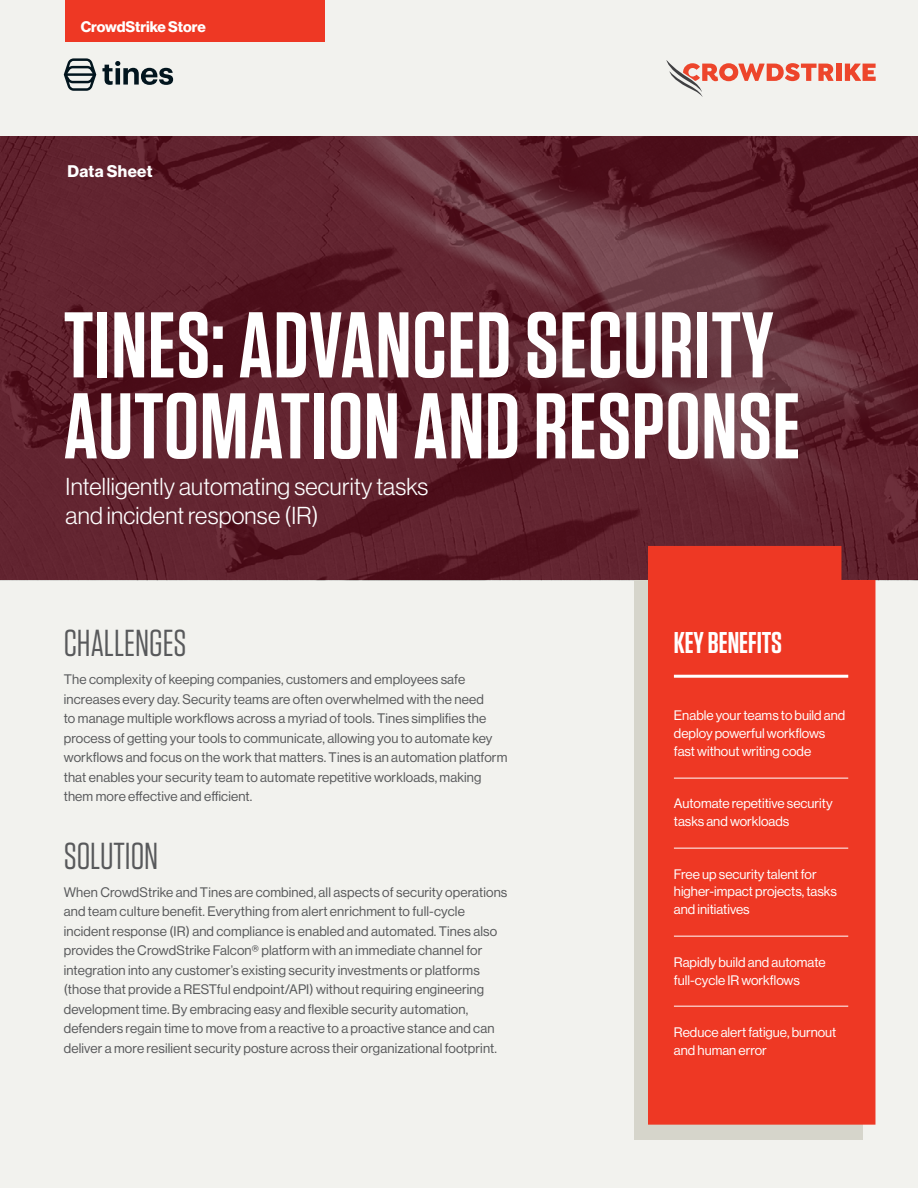
<style>
.page{position:relative;width:918px;height:1188px;background:#f2f2ee}
.page>*{position:absolute;margin:0;border:0;box-sizing:border-box;transform-origin:0 0}
.t1{font:600 93px/81px "Tungsten";letter-spacing:.01em;color:#fff}
.t2{font:37.5px "Tungsten";color:#58595b}
.t3{font:600 30px "Tungsten";color:#fff}
.t4{font:300 24px/28.5px "Haas Grot Disp 45";letter-spacing:.01em;color:#fff}
.t5{font:700 16.5px "Haas Grot Disp 75";letter-spacing:.02em;color:#fff}
.t6{font:700 15px "Haas Grot Disp 75";letter-spacing:-.005em;color:#fff}
.t7{font:13.5px/19.5px "Haas Grot Disp 55 Roman";letter-spacing:.01em;color:#58595b}
.t8{font:13.5px/18px "Haas Grot Disp 55 Roman";color:#fff}
</style>
<div class="page">
<img style="left:0;top:136px;width:918px;height:444px">
<div style="left:634px;top:580px;width:229px;height:559px;background:#d6d5cb"></div>
<div style="left:648px;top:546px;width:227px;height:579px;background:#ee3824"></div>
<hr style="left:674px;top:675px;width:174px;height:3px;background:#fff">
<hr style="left:674px;top:778px;width:174px;height:1px;background:#fff">
<hr style="left:674px;top:848px;width:174px;height:1px;background:#fff">
<hr style="left:674px;top:936px;width:174px;height:1px;background:#fff">
<hr style="left:674px;top:1006px;width:174px;height:1px;background:#fff">
<div style="left:65px;top:0;width:259px;height:41px;background:#ee3824"></div>
<div style="left:836px;top:64px;width:6px;height:17px;background:#ed452b"></div>
<svg style="left:845px;top:64px;width:31px;height:17px"></svg>
<svg style="left:666px;top:60px;width:168px;height:37px"></svg>
<svg style="left:102px;top:61px;width:71px;height:24px"></svg>
<svg style="left:64px;top:58px;width:32px;height:33px"></svg>
<p class="t6" style="left:81px;top:18px;width:127px">CrowdStrike Store</p>
<p class="t5" style="left:68px;top:162px;width:86px">Data Sheet</p>
<h1 class="t1" style="left:64px;top:307px;width:738px">TINES: ADVANCED SECURITY<br>AUTOMATION AND RESPONSE</h1>
<h3 class="t4" style="left:66px;top:472px;width:364px">Intelligently automating security tasks and incident response (IR)</h3>
<h2 class="t2" style="left:64px;top:624px;width:124px">CHALLENGES</h2>
<p class="t7" style="left:64px;top:670px;width:445px">The complexity of keeping companies, customers and employees safe increases every day. Security teams are often overwhelmed with the need<br>to manage multiple workflows across a myriad of tools. Tines simplifies the process of getting your tools to communicate, allowing you to automate key workflows and focus on the work that matters. Tines is an automation platform that enables your security team to automate repetitive workloads, making them more effective and efficient.</p>
<h2 class="t2" style="left:64px;top:836px;width:96px">SOLUTION</h2>
<p class="t7" style="left:64px;top:882px;width:445px">When CrowdStrike and Tines are combined, all aspects of security operations and team culture benefit. Everything from alert enrichment to full-cycle incident response (IR) and compliance is enabled and automated. Tines also provides the CrowdStrike Falcon® platform with an immediate channel for integration into any customer’s existing security investments or platforms (those that provide a RESTful endpoint/API) without requiring engineering development time. By embracing easy and flexible security automation, defenders regain time to move from a reactive to a proactive stance and can deliver a more resilient security posture across their organizational footprint.</p>
<h3 class="t3" style="left:674px;top:627px;width:110px">KEY BENEFITS</h3>
<p class="t8" style="left:674px;top:707px;width:173px">Enable your teams to build and deploy powerful workflows fast without writing code</p>
<p class="t8" style="left:674px;top:795px;width:160px">Automate repetitive security tasks and workloads</p>
<p class="t8" style="left:674px;top:865px;width:164px">Free up security talent for higher-impact projects, tasks and initiatives</p>
<p class="t8" style="left:674px;top:953px;width:153px">Rapidly build and automate full-cycle IR workflows</p>
<p class="t8" style="left:674px;top:1023px;width:164px">Reduce alert fatigue, burnout and human error</p>
</div>
